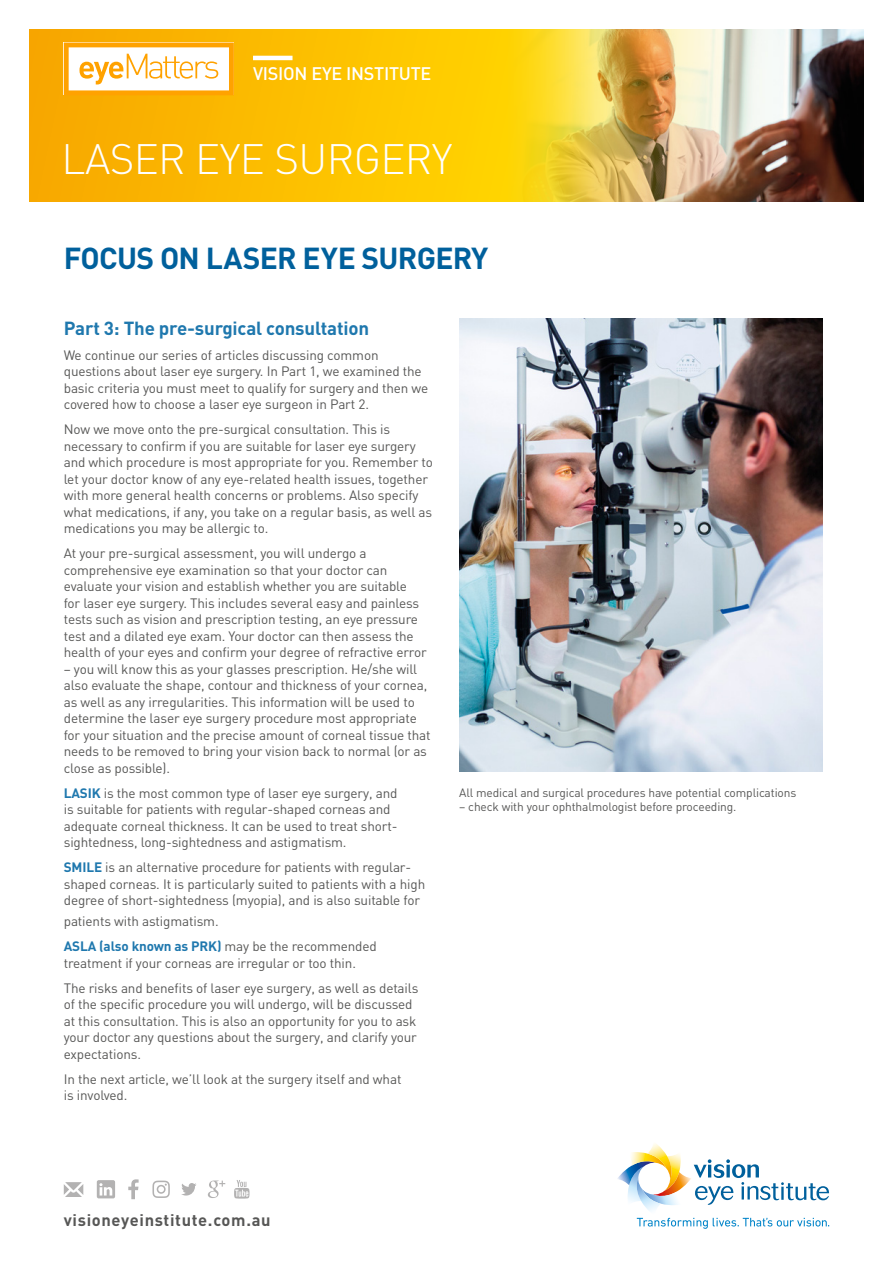
<style>
.page{position:relative;width:893px;height:1263px;background:#fff}
.page>*{position:absolute;margin:0;border:0;box-sizing:border-box;transform-origin:0 0}
.VEI_MAST_HEAD_B{font:300 42px "DIN";letter-spacing:-.015em;color:#fff}
.VEI_HEAD_A_DIN{font:700 30px "DIN";letter-spacing:-.025em;color:#00609c}
.VEI_SUB_HEAD_B_DIN{font:700 18.75px "DIN";letter-spacing:-.01em;color:#1f78ae}
.VEI_MAST_HEAD_B-2{font:500 18px "DIN";letter-spacing:-.015em;color:#fff}
.t1{font:700 16.5px "DIN";letter-spacing:.04em;color:#575756}
.VEI_BODY_DIN{font:13.5px/16.5px "DIN";letter-spacing:-.01em;color:#575756}
.VEI_REFERENCE{font:12px "DIN";letter-spacing:-.01em;color:#575756}
.s1{font-weight:700;color:#1f78ae}
.s2{font-style:inherit}
</style>
<div class="page">
<svg style="left:617px;top:1143px;width:212px;height:86px"></svg>
<svg style="left:30px;top:30px;width:479px;height:172px;background:#fbbe00"></svg>
<img style="left:509px;top:30px;width:354px;height:172px">
<svg style="left:234px;top:1180px;width:15px;height:18px"></svg>
<svg style="left:208px;top:1180px;width:17px;height:18px"></svg>
<svg style="left:128px;top:1179px;width:11px;height:20px"></svg>
<svg style="left:181px;top:1183px;width:15px;height:12px"></svg>
<svg style="left:152px;top:1180px;width:18px;height:18px"></svg>
<svg style="left:64px;top:1182px;width:19px;height:15px"></svg>
<svg style="left:97px;top:1180px;width:18px;height:18px"></svg>
<hr style="left:253px;top:56px;width:40px;height:4px;background:#fff">
<img style="left:459px;top:319px;width:364px;height:453px">
<svg style="left:64px;top:43px;width:170px;height:52px"></svg>
<p class="VEI_MAST_HEAD_B-2" style="left:253px;top:62px;width:180px">VISION EYE INSTITUTE</p>
<p class="VEI_MAST_HEAD_B" style="left:62px;top:133px;width:392px">LASER EYE SURGERY</p>
<p class="VEI_HEAD_A_DIN" style="left:64px;top:238px;width:426px">FOCUS ON LASER EYE SURGERY</p>
<p class="VEI_SUB_HEAD_B_DIN" style="left:64px;top:315px;width:307px">Part 3: The pre-surgical consultation</p>
<p class="VEI_BODY_DIN" style="left:64px;top:346px;width:366px">We continue our series of articles discussing common questions about laser eye surgery. In Part 1, we examined the basic criteria you must meet to qualify for surgery and then we covered how to choose a laser eye surgeon in Part 2.</p>
<p class="VEI_BODY_DIN" style="left:64px;top:421px;width:371px">Now we move onto the pre-surgical consultation. This is necessary to confirm if you are suitable for laser eye surgery and which procedure is most appropriate for you. Remember to let your doctor know of any eye-related health issues, together with more general health concerns or problems. Also specify what medications, if any, you take on a regular basis, as well as medications you may be allergic to.</p>
<p class="VEI_BODY_DIN" style="left:64px;top:545px;width:364px">At your pre-surgical assessment, you will undergo a comprehensive eye examination so that your doctor can evaluate your vision and establish whether you are suitable for laser eye surgery. This includes several easy and painless tests such as vision and prescription testing, an eye pressure test and a dilated eye exam. Your doctor can then assess the health of your eyes and confirm your degree of refractive error</p>
<p class="VEI_BODY_DIN" style="left:64px;top:660px;width:368px">– you will know this as your glasses prescription. He/she will also evaluate the shape, contour and thickness of your cornea, as well as any irregularities. This information will be used to determine the laser eye surgery procedure most appropriate for your situation and the precise amount of corneal tissue that needs to be removed to bring your vision back to normal (or as close as possible).</p>
<p class="VEI_BODY_DIN" style="left:64px;top:784px;width:335px"><span class="s1">LASIK</span> is the most common type of laser eye surgery, and is suitable for patients with regular-shaped corneas and adequate corneal thickness. It can be used to treat short&shy;sightedness, long-sightedness and astigmatism.</p>
<p class="VEI_BODY_DIN" style="left:64px;top:859px;width:363px"><span class="s1">SMILE</span> is an alternative procedure for patients with regular&shy;shaped corneas. It is particularly suited to patients with a high degree of short-sightedness (myopia), and is also suitable for</p>
<p class="VEI_BODY_DIN" style="left:64px;top:913px;width:156px">patients with astigmatism.</p>
<p class="VEI_BODY_DIN" style="left:64px;top:938px;width:315px"><span class="s1">ASLA (also known as PRK)</span> may be the recommended treatment if your corneas are irregular or too thin.</p>
<p class="VEI_BODY_DIN" style="left:64px;top:979px;width:356px">The risks and benefits of laser eye surgery, as well as details of the specific procedure you will undergo, will be discussed at this consultation. This is also an opportunity for you to ask your doctor any questions about the surgery, and clarify your expectations.</p>
<p class="VEI_BODY_DIN" style="left:64px;top:1070px;width:339px">In the next article, we’ll look at the surgery itself and what is involved.</p>
<p class="VEI_REFERENCE" style="left:459px;top:785px;width:339px">All medical and surgical procedures have potential complications</p>
<p class="VEI_REFERENCE" style="left:459px;top:799px;width:279px">– check with your ophthalmologist before proceeding<span class="s2">.</span></p>
<p class="t1" style="left:64px;top:1209px;width:208px">visioneyeinstitute.com.au</p>
</div>
